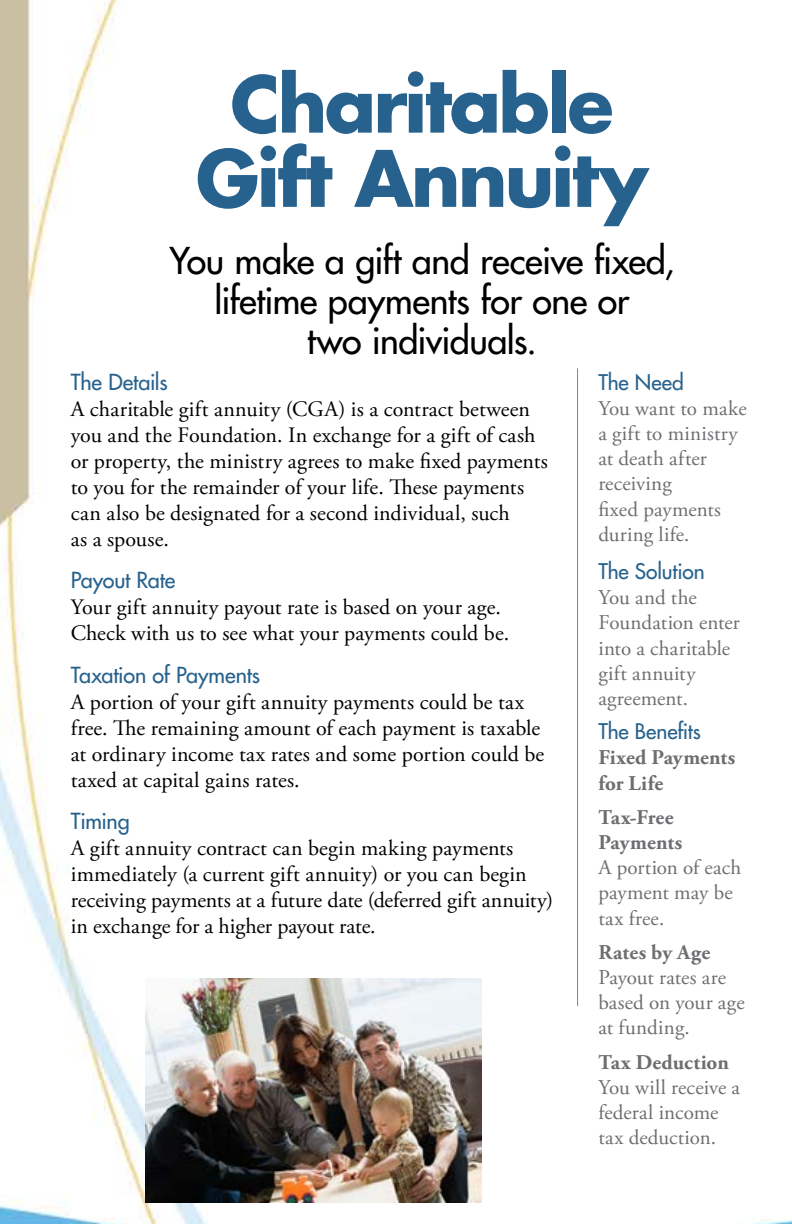
<style>
.page{position:relative;width:792px;height:1224px;background:#fff}
.page>*{position:absolute;margin:0;border:0;box-sizing:border-box;transform-origin:0 0}
.t1{font:700 75.6px/74.2px "Futura";letter-spacing:-.035em;color:#27628e;text-align:center}
.t2{font:36px/40px "Futura";letter-spacing:-.015em;color:#000;text-align:center}
.t3{font:22px/26px "Adobe Garamond Pro";letter-spacing:.005em;color:#000}
.t4{font:21.6px "Futura";letter-spacing:-.01em;color:#27628e}
.t5{font:21px/25.2px "Adobe Garamond Pro";letter-spacing:.005em;color:#6d6e71}
.t6{font:700 21px/25.2px "Adobe Garamond Pro";letter-spacing:.01em;color:#6d6e71}
.t7{font:21px "Futura";letter-spacing:-.005em;color:#27628e}
</style>
<div class="page">
<img style="left:0;top:0;width:792px;height:1224px">
<hr style="left:577px;top:368px;width:1px;height:638px;background:#808285">
<img style="left:146px;top:979px;width:336px;height:224px">
<h1 class="t1" style="left:196px;top:65px;width:454px">Charitable<br>Gift Annuity</h1>
<h2 class="t2" style="left:170px;top:240px;width:506px">You make a gift and receive fixed, lifetime payments for one or<br>two individuals.</h2>
<p class="t4" style="left:71px;top:368px;width:98px">The Details</p>
<p class="t3" style="left:71px;top:397px;width:479px">A charitable gift annuity (CGA) is a contract between you and the Foundation. In exchange for a gift of cash or property, the ministry agrees to make fixed payments to you for the remainder of your life. These payments can also be designated for a second individual, such<br>as a spouse.</p>
<p class="t4" style="left:71px;top:566px;width:106px">Payout Rate</p>
<p class="t3" style="left:71px;top:595px;width:440px">Your gift annuity payout rate is based on your age.<br>Check with us to see what your payments could be.</p>
<p class="t4" style="left:71px;top:661px;width:191px">Taxation of Payments</p>
<p class="t3" style="left:71px;top:690px;width:475px">A portion of your gift annuity payments could be tax free. The remaining amount of each payment is taxable at ordinary income tax rates and some portion could be taxed at capital gains rates.</p>
<p class="t4" style="left:71px;top:807px;width:60px">Timing</p>
<p class="t3" style="left:71px;top:836px;width:484px">A gift annuity contract can begin making payments immediately (a current gift annuity) or you can begin receiving payments at a future date (deferred gift annuity) in exchange for a higher payout rate.</p>
<p class="t7" style="left:598px;top:368px;width:87px">The Need</p>
<p class="t5" style="left:598px;top:396px;width:150px">You want to make a gift to ministry at death after receiving<br>fixed payments during life.</p>
<p class="t7" style="left:598px;top:558px;width:108px">The Solution</p>
<p class="t5" style="left:598px;top:586px;width:143px">You and the<br>Foundation enter into a charitable gift annuity agreement.</p>
<p class="t7" style="left:598px;top:718px;width:104px">The Benefits</p>
<p class="t6" style="left:598px;top:746px;width:139px">Fixed Payments for Life</p>
<p class="t6" style="left:598px;top:805px;width:85px">Tax-Free<br>Payments</p>
<p class="t5" style="left:598px;top:856px;width:144px">A portion of each payment may be tax free.</p>
<p class="t6" style="left:598px;top:940px;width:114px">Rates by Age</p>
<p class="t5" style="left:598px;top:966px;width:148px">Payout rates are based on your age at funding.</p>
<p class="t6" style="left:598px;top:1050px;width:132px">Tax Deduction</p>
<p class="t5" style="left:598px;top:1075px;width:143px">You will receive a federal income tax deduction.</p>
</div>
